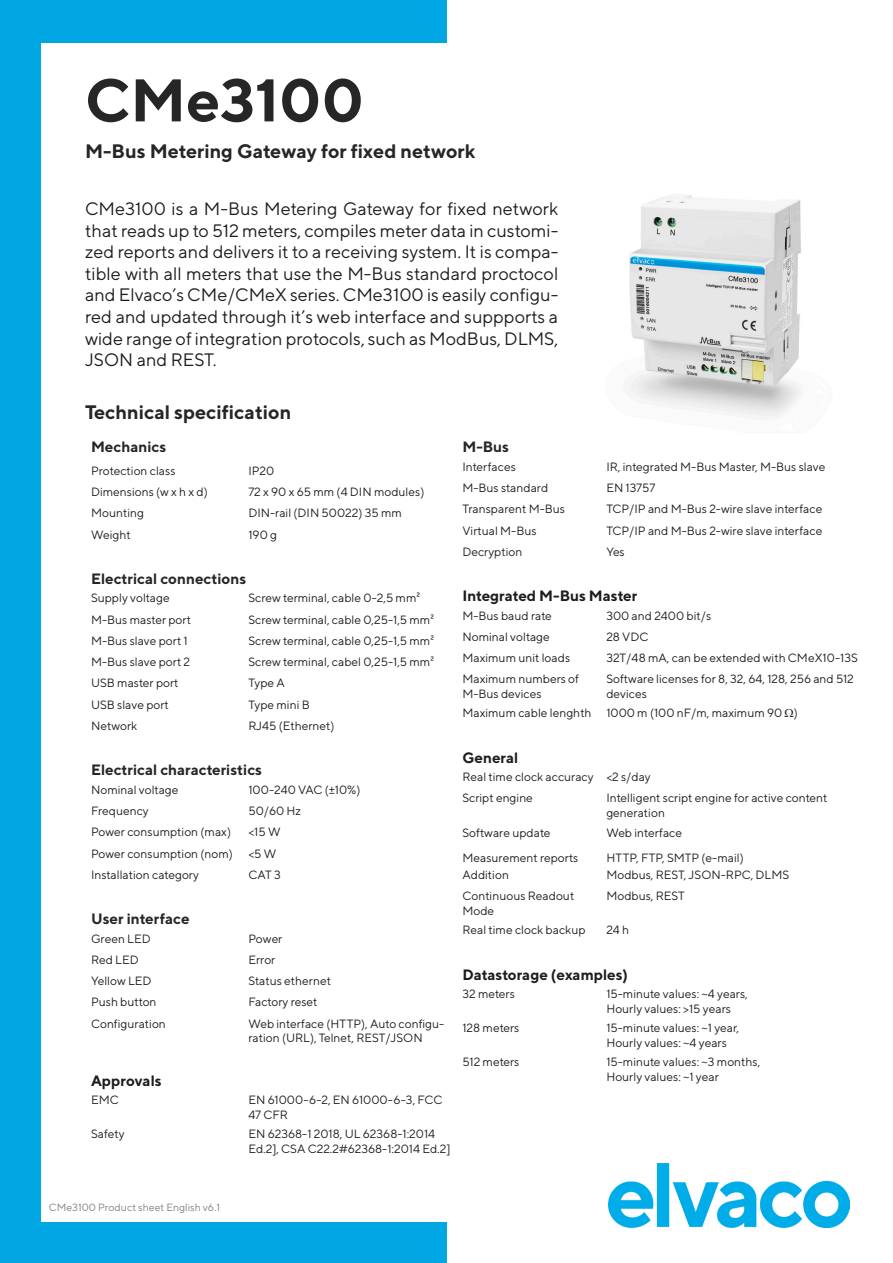
<style>
.page{position:relative;width:893px;height:1263px;background:#fff}
.page>*{position:absolute;margin:0;border:0;box-sizing:border-box;transform-origin:0 0}
.t1{font:700 60px "TT Norms";color:#262626}
.t2{font:700 19.5px "TT Norms";color:#262626}
.t3{font:18px/21.6px "TT Norms";color:#1d1d1b;text-align:justify}
.t4{font:700 15px "TT Norms";color:#262626}
.t5{font:700 15px "TT Norms";color:#1d1d1b}
.t6{font:12px/14.4px "TT Norms";color:#1d1d1b}
.t7{font:10.5px "TT Norms";color:#818180}
</style>
<div class="page">
<div style="left:0;top:0;width:446px;height:1263px;background:#00a7e2"></div>
<div style="left:41px;top:43px;width:472px;height:1178px;background:#fff"></div>
<img style="left:609px;top:1163px;width:240px;height:65px">
<img style="left:629px;top:195px;width:172px;height:222px">
<p class="t1" style="left:85px;top:63px;width:280px">CMe3100</p>
<p class="t2" style="left:85px;top:138px;width:392px">M-Bus Metering Gateway for fixed network</p>
<p class="t3" style="left:85px;top:197px;width:475px">CMe3100 is a M-Bus Metering Gateway for fixed network that reads up to 512 meters, compiles meter data in customi&shy;zed reports and delivers it to a receiving system. It is compa&shy;tible with all meters that use the M-Bus standard proctocol and Elvaco’s CMe/CMeX series. CMe3100 is easily configu&shy;red and updated through it’s web interface and suppports a wide range of integration protocols, such as ModBus, DLMS, JSON and REST.</p>
<p class="t2" style="left:85px;top:400px;width:208px">Technical specification</p>
<p class="t4" style="left:91px;top:438px;width:77px">Mechanics</p>
<p class="t6" style="left:91px;top:463px;width:86px">Protection class</p>
<p class="t6" style="left:248px;top:463px;width:27px">IP20</p>
<p class="t6" style="left:91px;top:484px;width:118px">Dimensions (w x h x d)</p>
<p class="t6" style="left:248px;top:484px;width:177px">72 x 90 x 65 mm (4 DIN modules)</p>
<p class="t6" style="left:91px;top:506px;width:54px">Mounting</p>
<p class="t6" style="left:248px;top:506px;width:155px">DIN-rail (DIN 50022) 35 mm</p>
<p class="t6" style="left:91px;top:527px;width:41px">Weight</p>
<p class="t6" style="left:248px;top:527px;width:30px">190 g</p>
<p class="t4" style="left:91px;top:569px;width:157px">Electrical connections</p>
<p class="t6" style="left:91px;top:591px;width:80px">Supply voltage</p>
<p class="t6" style="left:248px;top:591px;width:173px">Screw terminal, cable 0-2,5 mm²</p>
<p class="t6" style="left:91px;top:612px;width:101px">M-Bus master port</p>
<p class="t6" style="left:248px;top:612px;width:187px">Screw terminal, cable 0,25-1,5 mm²</p>
<p class="t6" style="left:91px;top:633px;width:98px">M-Bus slave port 1</p>
<p class="t6" style="left:248px;top:633px;width:187px">Screw terminal, cable 0,25-1,5 mm²</p>
<p class="t6" style="left:91px;top:654px;width:101px">M-Bus slave port 2</p>
<p class="t6" style="left:248px;top:654px;width:187px">Screw terminal, cabel 0,25-1,5 mm²</p>
<p class="t6" style="left:91px;top:676px;width:89px">USB master port</p>
<p class="t6" style="left:248px;top:676px;width:38px">Type A</p>
<p class="t6" style="left:91px;top:697px;width:79px">USB slave port</p>
<p class="t6" style="left:248px;top:697px;width:63px">Type mini B</p>
<p class="t6" style="left:91px;top:718px;width:48px">Network</p>
<p class="t6" style="left:248px;top:718px;width:88px">RJ45 (Ethernet)</p>
<p class="t4" style="left:91px;top:761px;width:173px">Electrical characteristics</p>
<p class="t6" style="left:91px;top:782px;width:89px">Nominal voltage</p>
<p class="t6" style="left:248px;top:782px;width:113px">100-240 VAC (±10%)</p>
<p class="t6" style="left:91px;top:803px;width:59px">Frequency</p>
<p class="t6" style="left:248px;top:803px;width:54px">50/60 Hz</p>
<p class="t6" style="left:91px;top:824px;width:141px">Power consumption (max)</p>
<p class="t6" style="left:248px;top:824px;width:34px">&lt;15 W</p>
<p class="t6" style="left:91px;top:846px;width:143px">Power consumption (nom)</p>
<p class="t6" style="left:248px;top:846px;width:30px">&lt;5 W</p>
<p class="t6" style="left:91px;top:867px;width:109px">Installation category</p>
<p class="t6" style="left:248px;top:867px;width:34px">CAT 3</p>
<p class="t4" style="left:91px;top:909px;width:100px">User interface</p>
<p class="t6" style="left:91px;top:931px;width:61px">Green LED</p>
<p class="t6" style="left:248px;top:931px;width:36px">Power</p>
<p class="t6" style="left:91px;top:952px;width:49px">Red LED</p>
<p class="t6" style="left:248px;top:952px;width:29px">Error</p>
<p class="t6" style="left:91px;top:973px;width:62px">Yellow LED</p>
<p class="t6" style="left:248px;top:973px;width:84px">Status ethernet</p>
<p class="t6" style="left:91px;top:995px;width:67px">Push button</p>
<p class="t6" style="left:248px;top:995px;width:71px">Factory reset</p>
<p class="t6" style="left:91px;top:1016px;width:76px">Configuration</p>
<p class="t6" style="left:248px;top:1016px;width:197px">Web interface (HTTP), Auto configu&shy;ration (URL), Telnet, REST/JSON</p>
<p class="t5" style="left:91px;top:1071px;width:72px">Approvals</p>
<p class="t6" style="left:91px;top:1092px;width:29px">EMC</p>
<p class="t6" style="left:248px;top:1092px;width:196px">EN 61000-6-2, EN 61000-6-3, FCC<br>47 CFR</p>
<p class="t6" style="left:91px;top:1126px;width:35px">Safety</p>
<p class="t6" style="left:248px;top:1126px;width:204px">EN 62368-1 2018, UL 62368-1:2014<br>Ed.2], CSA C22.2#62368-1:2014 Ed.2]</p>
<p class="t4" style="left:462px;top:438px;width:48px">M-Bus</p>
<p class="t6" style="left:462px;top:459px;width:55px">Interfaces</p>
<p class="t6" style="left:606px;top:459px;width:221px">IR, integrated M-Bus Master, M-Bus slave</p>
<p class="t6" style="left:462px;top:480px;width:87px">M-Bus standard</p>
<p class="t6" style="left:606px;top:480px;width:50px">EN 13757</p>
<p class="t6" style="left:462px;top:502px;width:104px">Transparent M-Bus</p>
<p class="t6" style="left:606px;top:502px;width:217px">TCP/IP and M-Bus 2-wire slave interface</p>
<p class="t6" style="left:462px;top:523px;width:76px">Virtual M-Bus</p>
<p class="t6" style="left:606px;top:523px;width:217px">TCP/IP and M-Bus 2-wire slave interface</p>
<p class="t6" style="left:462px;top:544px;width:61px">Decryption</p>
<p class="t6" style="left:606px;top:544px;width:20px">Yes</p>
<p class="t5" style="left:462px;top:586px;width:176px">Integrated M-Bus Master</p>
<p class="t6" style="left:462px;top:608px;width:91px">M-Bus baud rate</p>
<p class="t6" style="left:606px;top:608px;width:106px">300 and 2400 bit/s</p>
<p class="t6" style="left:462px;top:629px;width:89px">Nominal voltage</p>
<p class="t6" style="left:606px;top:629px;width:44px">28 VDC</p>
<p class="t6" style="left:462px;top:650px;width:109px">Maximum unit loads</p>
<p class="t6" style="left:606px;top:650px;width:253px">32T/48 mA, can be extended with CMeX10-13S</p>
<p class="t6" style="left:462px;top:672px;width:118px">Maximum numbers of<br>M-Bus devices</p>
<p class="t6" style="left:606px;top:672px;width:249px">Software licenses for 8, 32, 64, 128, 256 and 512 devices</p>
<p class="t6" style="left:462px;top:706px;width:131px">Maximum cable lenghth</p>
<p class="t6" style="left:606px;top:706px;width:193px">1000 m (100 nF/m, maximum 90 )</p>
<p class="t5" style="left:462px;top:748px;width:57px">General</p>
<p class="t6" style="left:462px;top:769px;width:133px">Real time clock accuracy</p>
<p class="t6" style="left:606px;top:769px;width:46px">&lt;2 s/day</p>
<p class="t6" style="left:462px;top:791px;width:72px">Script engine</p>
<p class="t6" style="left:606px;top:791px;width:223px">Intelligent script engine for active content generation</p>
<p class="t6" style="left:462px;top:825px;width:90px">Software update</p>
<p class="t6" style="left:606px;top:825px;width:77px">Web interface</p>
<p class="t6" style="left:462px;top:850px;width:117px">Measurement reports</p>
<p class="t6" style="left:606px;top:850px;width:139px">HTTP, FTP, SMTP (e-mail)</p>
<p class="t6" style="left:462px;top:867px;width:48px">Addition</p>
<p class="t6" style="left:606px;top:867px;width:184px">Modbus, REST, JSON-RPC, DLMS</p>
<p class="t6" style="left:462px;top:889px;width:113px">Continuous Readout<br>Mode</p>
<p class="t6" style="left:606px;top:889px;width:80px">Modbus, REST</p>
<p class="t6" style="left:462px;top:923px;width:125px">Real time clock backup</p>
<p class="t6" style="left:606px;top:923px;width:24px">24 h</p>
<p class="t5" style="left:462px;top:965px;width:167px">Datastorage (examples)</p>
<p class="t6" style="left:462px;top:986px;width:54px">32 meters</p>
<p class="t6" style="left:606px;top:986px;width:143px">15-minute values: ~4 years,</p>
<p class="t6" style="left:606px;top:1001px;width:126px">Hourly values: &gt;15 years</p>
<p class="t6" style="left:462px;top:1020px;width:59px">128 meters</p>
<p class="t6" style="left:606px;top:1020px;width:134px">15-minute values: ~1 year,</p>
<p class="t6" style="left:606px;top:1035px;width:122px">Hourly values: ~4 years</p>
<p class="t6" style="left:462px;top:1054px;width:59px">512 meters</p>
<p class="t6" style="left:606px;top:1054px;width:155px">15-minute values: ~3 months,</p>
<p class="t6" style="left:606px;top:1069px;width:114px">Hourly values: ~1 year</p>
<p class="t7" style="left:49px;top:1201px;width:173px">CMe3100 Product sheet English v6.1</p>
</div>
